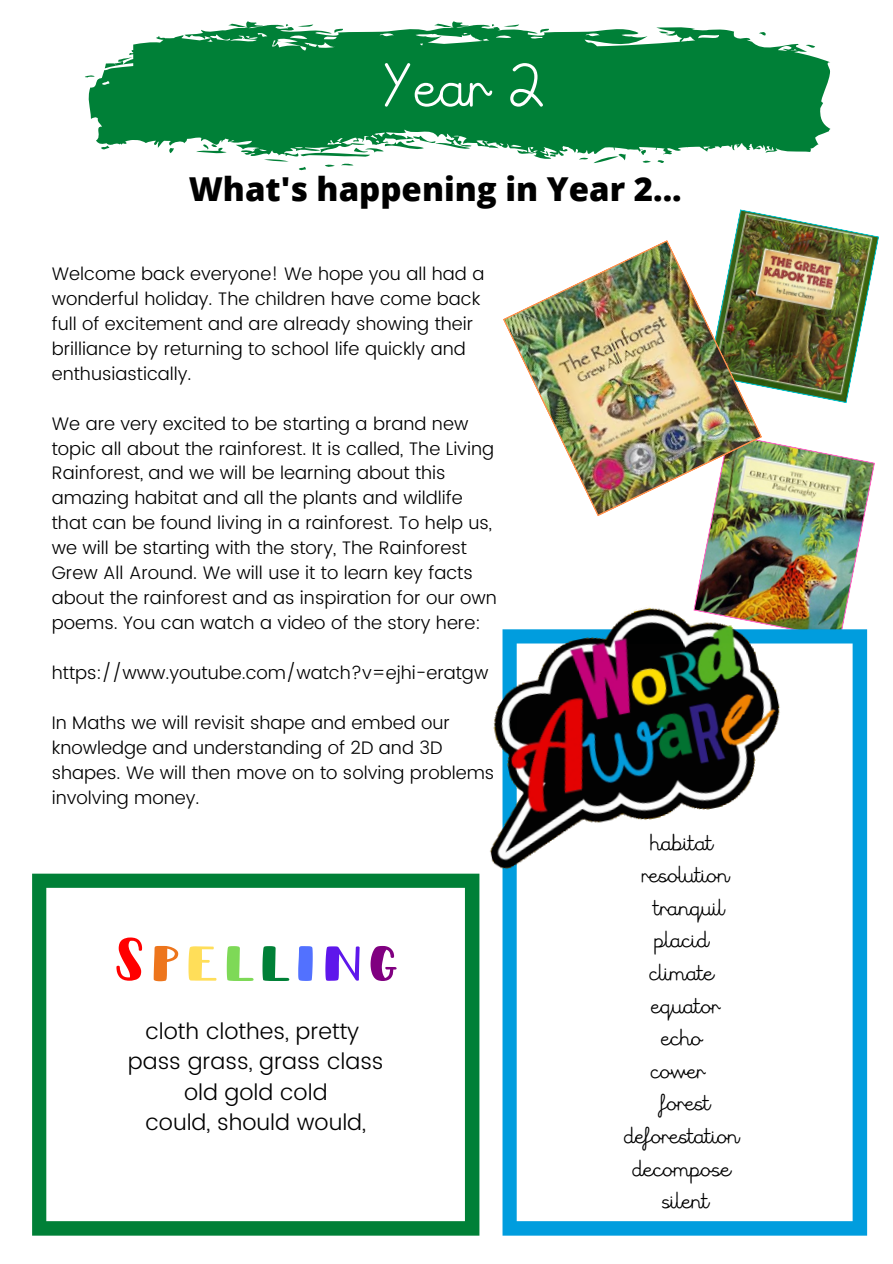
<style>
.page{position:relative;width:893px;height:1264px;background:#fff}
.page>*{position:absolute;margin:0;border:0;box-sizing:border-box;transform-origin:0 0}
.t1{font:64.05px "Pinafore SC Upright";color:#f00}
.t2{font:62.4px "Letter join Plus 38";color:#fff}
.t3{font:800 33px "Open Sans";color:#000}
.t4{font:24px "Letter join Plus 38";color:#000}
.t5{font:300 22.5px/30.3px "Poppins";color:#000;text-align:center}
.t6{font:300 18.15px/24.9px "Poppins";color:#000}
.s1{color:#ed751c}
.s2{color:#ffde59}
.s3{color:#7ed957}
.s4{color:#008037}
.s5{color:#5271ff}
.s6{color:#5e17eb}
.s7{color:#800080}
</style>
<div class="page">
<svg style="left:85px;top:21px;width:745px;height:150px;fill:#008037"></svg>
<img style="left:698px;top:440px;width:177px;height:199px">
<svg style="left:502px;top:629px;width:365px;height:606px"></svg>
<img style="left:490px;top:584px;width:314px;height:289px">
<svg style="left:32px;top:873px;width:447px;height:362px"></svg>
<img style="left:734px;top:209px;width:145px;height:194px">
<img style="left:503px;top:240px;width:259px;height:276px">
<h2 class="t2" style="left:378px;top:51px;width:168px">Year 2</h2>
<h3 class="t3" style="left:189px;top:166px;width:494px">What's happening in Year 2...</h3>
<p class="t6" style="left:52px;top:261px;width:434px">Welcome back everyone! We hope you all had a wonderful holiday. The children have come back full of excitement and are already showing their brilliance by returning to school life quickly and enthusiastically.</p>
<p class="t6" style="left:52px;top:411px;width:446px">We are very excited to be starting a brand new topic all about the rainforest. It is called, The Living Rainforest, and we will be learning about this amazing habitat and all the plants and wildlife that can be found living in a rainforest. To help us, we will be starting with the story, The Rainforest Grew All Around. We will use it to learn key facts about the rainforest and as inspiration for our own poems. You can watch a video of the story here:</p>
<p class="t6" style="left:52px;top:660px;width:438px">https://www.youtube.com/watch?v=ejhi-eratgw</p>
<p class="t6" style="left:52px;top:710px;width:444px">In Maths we will revisit shape and embed our knowledge and understanding of 2D and 3D shapes. We will then move on to solving problems involving money.</p>
<h1 class="t1" style="left:111px;top:914px;width:291px">S<span class="s1">p</span><span class="s2">e</span><span class="s3">l</span><span class="s4">l</span><span class="s5">i</span><span class="s6">n</span><span class="s7">g</span></h1>
<p class="t5" style="left:128px;top:1016px;width:257px">cloth clothes, pretty pass grass, grass class old gold cold<br>could, should would,</p>
<h3 class="t4" style="left:649px;top:828px;width:64px">habitat</h3>
<h3 class="t4" style="left:641px;top:861px;width:89px">resolution</h3>
<h3 class="t4" style="left:653px;top:894px;width:72px">tranquil</h3>
<h3 class="t4" style="left:654px;top:926px;width:56px">placid</h3>
<h3 class="t4" style="left:648px;top:959px;width:66px">climate</h3>
<h3 class="t4" style="left:650px;top:991px;width:70px">equator</h3>
<h3 class="t4" style="left:660px;top:1024px;width:43px">echo</h3>
<h3 class="t4" style="left:650px;top:1056px;width:55px">cower</h3>
<h3 class="t4" style="left:660px;top:1089px;width:51px">forest</h3>
<h3 class="t4" style="left:623px;top:1122px;width:117px">deforestation</h3>
<h3 class="t4" style="left:632px;top:1154px;width:99px">decompose</h3>
<h3 class="t4" style="left:661px;top:1187px;width:48px">silent</h3>
</div>
